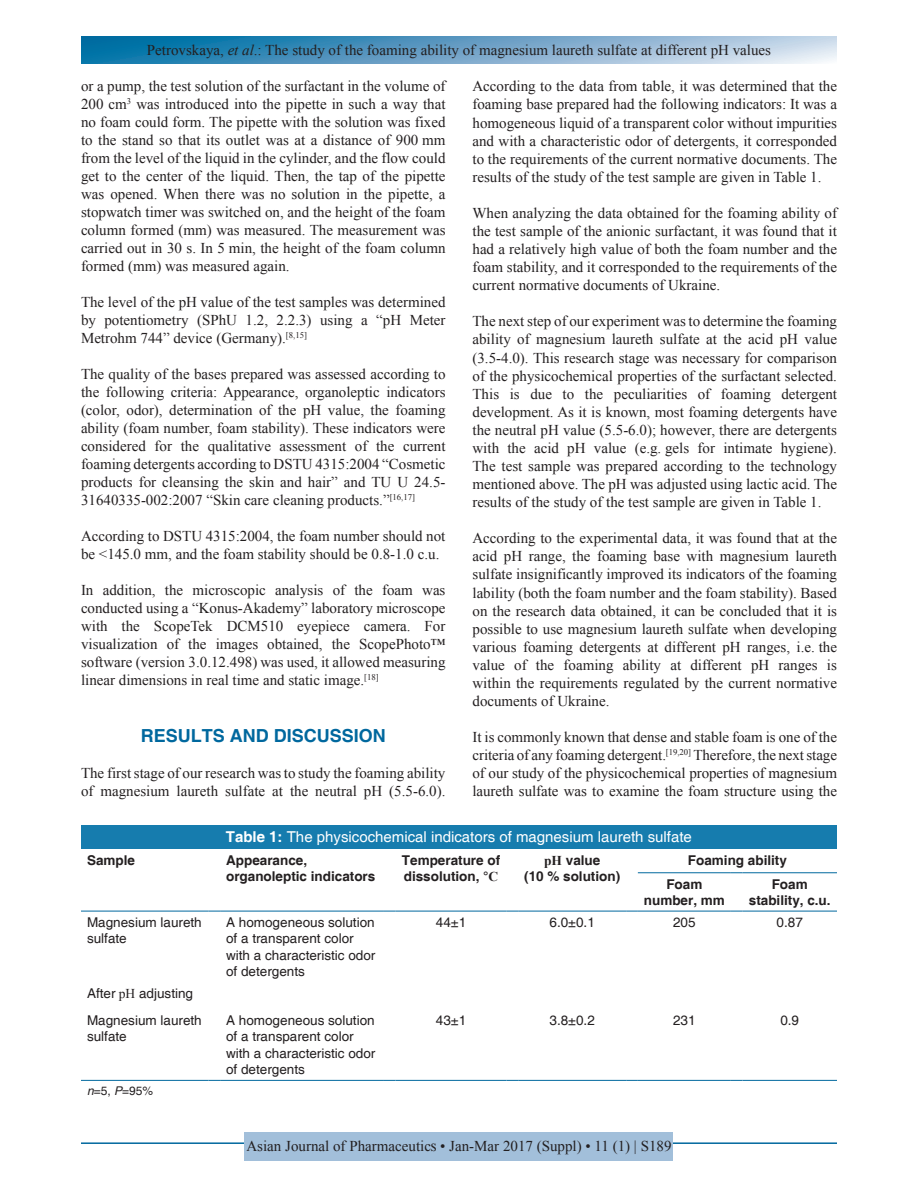
<style>
.page{position:relative;width:918px;height:1188px;background:#fff}
.page>*{position:absolute;margin:0;border:0;box-sizing:border-box;transform-origin:0 0}
.t1{font:700 18px "Helvetica";color:#00689e}
.TX{font:15px/18.1px "Times New Roman";color:#231f20;text-align:justify}
.TT{font:15px "Helvetica";color:#fff}
.RF{font:15px "Times New Roman";color:#231f20}
.TCH{font:700 13.5px/16.5px "Helvetica";color:#231f20;text-align:center}
.TB{font:13.5px/16.5px "Helvetica";color:#231f20}
.TBL{font:13.5px/16.5px "Helvetica";color:#231f20}
.TFN{font:12px "Helvetica";color:#231f20}
.s1{font-style:italic}
.s2{font-weight:700}
.s3{font-family:"Times New Roman"}
</style>
<div class="page">
<svg style="left:81px;top:37px;width:756px;height:27px;background:#6ba4c8"></svg>
<hr style="left:81px;top:1142px;width:756px;height:2px;background:#00689e">
<div style="left:245px;top:1132px;width:428px;height:28px;background:#a2bfda"></div>
<div style="left:81px;top:825px;width:756px;height:24px;background:#167cae"></div>
<hr style="left:81px;top:1080px;width:127px;height:1px;background:#00689e">
<svg style="left:208px;top:1080px;width:12px;height:1px"></svg>
<hr style="left:220px;top:1080px;width:164px;height:1px;background:#00689e">
<svg style="left:384px;top:1080px;width:12px;height:1px"></svg>
<hr style="left:396px;top:1080px;width:111px;height:1px;background:#00689e">
<hr style="left:518px;top:1080px;width:108px;height:1px;background:#00689e">
<svg style="left:626px;top:1080px;width:12px;height:1px"></svg>
<hr style="left:638px;top:1080px;width:93px;height:1px;background:#00689e">
<hr style="left:742px;top:1080px;width:95px;height:1px;background:#00689e">
<hr style="left:81px;top:911px;width:127px;height:1px;background:#00689e">
<svg style="left:208px;top:911px;width:12px;height:1px"></svg>
<hr style="left:220px;top:911px;width:164px;height:1px;background:#00689e">
<svg style="left:384px;top:911px;width:12px;height:1px"></svg>
<hr style="left:396px;top:911px;width:111px;height:1px;background:#00689e">
<hr style="left:518px;top:911px;width:108px;height:1px;background:#00689e">
<svg style="left:626px;top:911px;width:12px;height:1px"></svg>
<hr style="left:638px;top:911px;width:93px;height:1px;background:#00689e">
<hr style="left:742px;top:911px;width:95px;height:1px;background:#00689e">
<hr style="left:638px;top:873px;width:93px;height:1px;background:#00689e">
<hr style="left:742px;top:873px;width:95px;height:1px;background:#00689e">
<p class="TX" style="left:147px;top:41px;width:626px">Petrovskaya, <span class="s1">et al</span>.: The study of the foaming ability of magnesium laureth sulfate at different рН values</p>
<p class="TX" style="left:81px;top:77px;width:366px">or a pump, the test solution of the surfactant in the volume of 200 cm<sup>3</sup> was introduced into the pipette in such a way that no foam could form. The pipette with the solution was fixed to the stand so that its outlet was at a distance of 900 mm from the level of the liquid in the cylinder, and the flow could get to the center of the liquid. Then, the tap of the pipette was opened. When there was no solution in the pipette, a stopwatch timer was switched on, and the height of the foam column formed (mm) was measured. The measurement was carried out in 30 s. In 5 min, the height of the foam column formed (mm) was measured again.</p>
<p class="TX" style="left:81px;top:293px;width:366px">The level of the pH value of the test samples was determined by potentiometry (SPhU 1.2, 2.2.3) using a “рН Meter Metrohm 744” device (Germany).<sup>[8,15]</sup></p>
<p class="TX" style="left:81px;top:365px;width:366px">The quality of the bases prepared was assessed according to the following criteria: Appearance, organoleptic indicators (color, odor), determination of the рН value, the foaming ability (foam number, foam stability). These indicators were considered for the qualitative assessment of the current foaming detergents according to DSTU 4315:2004 “Cosmetic products for cleansing the skin and hair” and TU U 24.5- 31640335-002:2007 “Skin care cleaning products.”<sup>[16,17]</sup></p>
<p class="TX" style="left:81px;top:527px;width:366px">According to DSTU 4315:2004, the foam number should not be &lt;145.0 mm, and the foam stability should be 0.8-1.0 c.u.</p>
<p class="TX" style="left:81px;top:581px;width:366px">In addition, the microscopic analysis of the foam was conducted using a “Konus-Akademy” laboratory microscope with the ScopeTek DCM510 eyepiece camera. For visualization of the images obtained, the ScopePhoto™ software (version 3.0.12.498) was used, it allowed measuring linear dimensions in real time and static image.<sup>[18]</sup></p>
<p class="TX" style="left:472px;top:77px;width:366px">According to the data from table, it was determined that the foaming base prepared had the following indicators: It was a homogeneous liquid of a transparent color without impurities and with a characteristic odor of detergents, it corresponded to the requirements of the current normative documents. The results of the study of the test sample are given in Table 1.</p>
<p class="TX" style="left:472px;top:203px;width:366px">When analyzing the data obtained for the foaming ability of the test sample of the anionic surfactant, it was found that it had a relatively high value of both the foam number and the foam stability, and it corresponded to the requirements of the current normative documents of Ukraine.</p>
<p class="TX" style="left:472px;top:312px;width:366px">The next step of our experiment was to determine the foaming ability of magnesium laureth sulfate at the acid рН value (3.5-4.0). This research stage was necessary for comparison of the physicochemical properties of the surfactant selected.<br>This is due to the peculiarities of foaming detergent development. As it is known, most foaming detergents have the neutral рН value (5.5-6.0); however, there are detergents with the acid рН value (e.g. gels for intimate hygiene).<br>The test sample was prepared according to the technology mentioned above. The рН was adjusted using lactic acid. The results of the study of the test sample are given in Table 1.</p>
<p class="TX" style="left:472px;top:529px;width:366px">According to the experimental data, it was found that at the acid рН range, the foaming base with magnesium laureth sulfate insignificantly improved its indicators of the foaming lability (both the foam number and the foam stability). Based on the research data obtained, it can be concluded that it is possible to use magnesium laureth sulfate when developing various foaming detergents at different рН ranges, i.e. the value of the foaming ability at different рН ranges is within the requirements regulated by the current normative documents of Ukraine.</p>
<p class="TX" style="left:472px;top:728px;width:366px">It is commonly known that dense and stable foam is one of the criteria of any foaming detergent.<sup>[19,20]</sup> Therefore, the next stage of our study of the physicochemical properties of magnesium laureth sulfate was to examine the foam structure using the</p>
<p class="TT" style="left:226px;top:828px;width:468px"><span class="s2">Table 1:</span> The physicochemical indicators of magnesium laureth sulfate</p>
<h1 class="t1" style="left:141px;top:725px;width:247px">RESULTS AND DISCUSSION</h1>
<p class="TX" style="left:81px;top:764px;width:366px">The first stage of our research was to study the foaming ability of magnesium laureth sulfate at the neutral рН (5.5-6.0).</p>
<p class="TCH" style="left:87px;top:852px;width:50px">Sample</p>
<p class="TCH" style="left:226px;top:852px;width:151px;text-align:left">Appearance, organoleptic indicators</p>
<p class="TCH" style="left:402px;top:852px;width:100px;text-align:left">Temperature of dissolution, °<span class="s3">С</span></p>
<p class="TCH" style="left:524px;top:852px;width:98px"><span class="s3">рН</span> value<br>(10 % solution)</p>
<p class="TCH" style="left:688px;top:852px;width:101px">Foaming ability</p>
<p class="TCH" style="left:644px;top:876px;width:82px">Foam number, mm</p>
<p class="TCH" style="left:749px;top:876px;width:83px">Foam stability, c.u.</p>
<p class="TB" style="left:87px;top:914px;width:116px">Magnesium laureth sulfate</p>
<p class="TB" style="left:226px;top:914px;width:151px">A homogeneous solution of a transparent color with a characteristic odor of detergents</p>
<p class="TB" style="left:436px;top:914px;width:32px">44±1</p>
<p class="TB" style="left:550px;top:914px;width:47px">6.0±0.1</p>
<p class="TB" style="left:673px;top:914px;width:24px">205</p>
<p class="TB" style="left:777px;top:914px;width:28px">0.87</p>
<p class="TB" style="left:87px;top:986px;width:108px">After <span class="s3">рН</span> adjusting</p>
<p class="TBL" style="left:87px;top:1012px;width:116px">Magnesium laureth sulfate</p>
<p class="TBL" style="left:226px;top:1012px;width:151px">A homogeneous solution of a transparent color with a characteristic odor of detergents</p>
<p class="TBL" style="left:436px;top:1012px;width:32px">43±1</p>
<p class="TBL" style="left:550px;top:1012px;width:47px">3.8±0.2</p>
<p class="TBL" style="left:673px;top:1012px;width:24px">231</p>
<p class="TBL" style="left:780px;top:1012px;width:20px">0.9</p>
<p class="TFN" style="left:87px;top:1084px;width:68px"><span class="s1">n</span>=5, <span class="s1">P</span>=95%</p>
<p class="RF" style="left:246px;top:1136px;width:427px">Asian Journal of Pharmaceutics • Jan-Mar 2017 (Suppl) • 11 (1) | S189</p>
</div>
